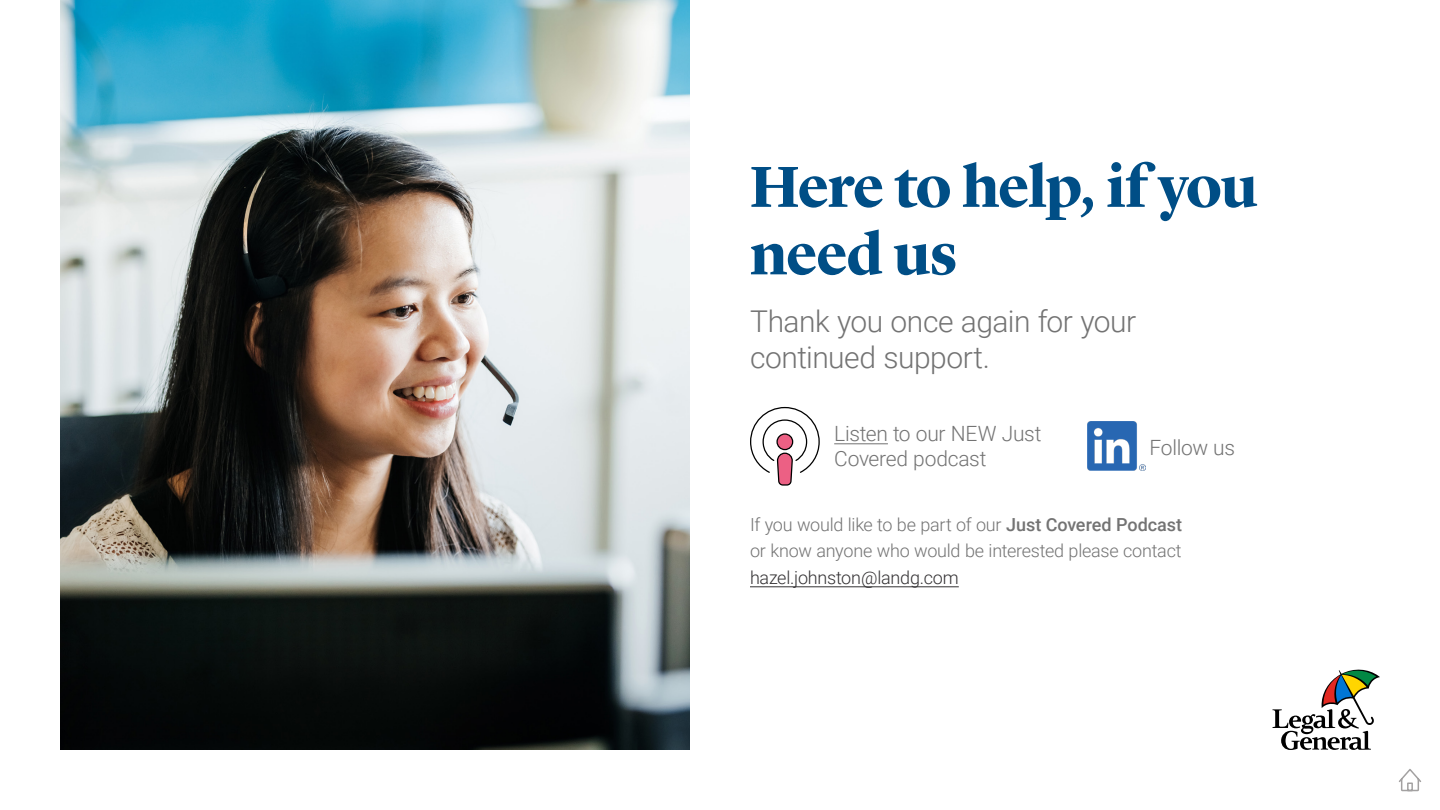
<style>
.page{position:relative;width:1440px;height:810px;background:#fff}
.page>*{position:absolute;margin:0;border:0;box-sizing:border-box;transform-origin:0 0}
.t1{font:700 60px/67.5px "Lyon Display";letter-spacing:-.02em;color:#004e86}
.Intro_Text{font:300 30px/36px "Roboto";letter-spacing:-.015em;color:#737373}
.Intro_Text-2{font:300 21px/25.2px "Roboto";letter-spacing:-.01em;color:#737373}
.Intro_Text-3{font:300 18px/26.4px "Roboto";letter-spacing:-.015em;color:#737373;text-align:justify}
.s1{font-weight:500}
.s2{color:#343234}
</style>
<div class="page">
<img style="left:60px;top:0;width:630px;height:750px">
<hr style="left:750px;top:586px;width:209px;height:1px;background:#343234">
<hr style="left:834px;top:443px;width:54px;height:1px;background:#737373">
<svg style="left:750px;top:406px;width:70px;height:80px"></svg>
<img style="left:1088px;top:422px;width:57px;height:49px">
<svg style="left:1273px;top:669px;width:107px;height:81px"></svg>
<svg style="left:1398px;top:769px;width:24px;height:23px"></svg>
<h1 class="t1" style="left:750px;top:148px;width:509px">Here to help, if you need us</h1>
<p class="Intro_Text" style="left:750px;top:302px;width:388px">Thank you once again for your continued support.</p>
<p class="Intro_Text-2" style="left:834px;top:420px;width:209px">Listen to our NEW Just<br>Covered podcast</p>
<p class="Intro_Text-2" style="left:1149px;top:435px;width:87px">Follow us</p>
<p class="Intro_Text-3" style="left:750px;top:511px;width:434px">If you would like to be part of our <span class="s1">Just Covered Podcast </span>or know anyone who would be interested please contact <span class="s2">hazel.johnston@landg.com</span></p>
</div>
